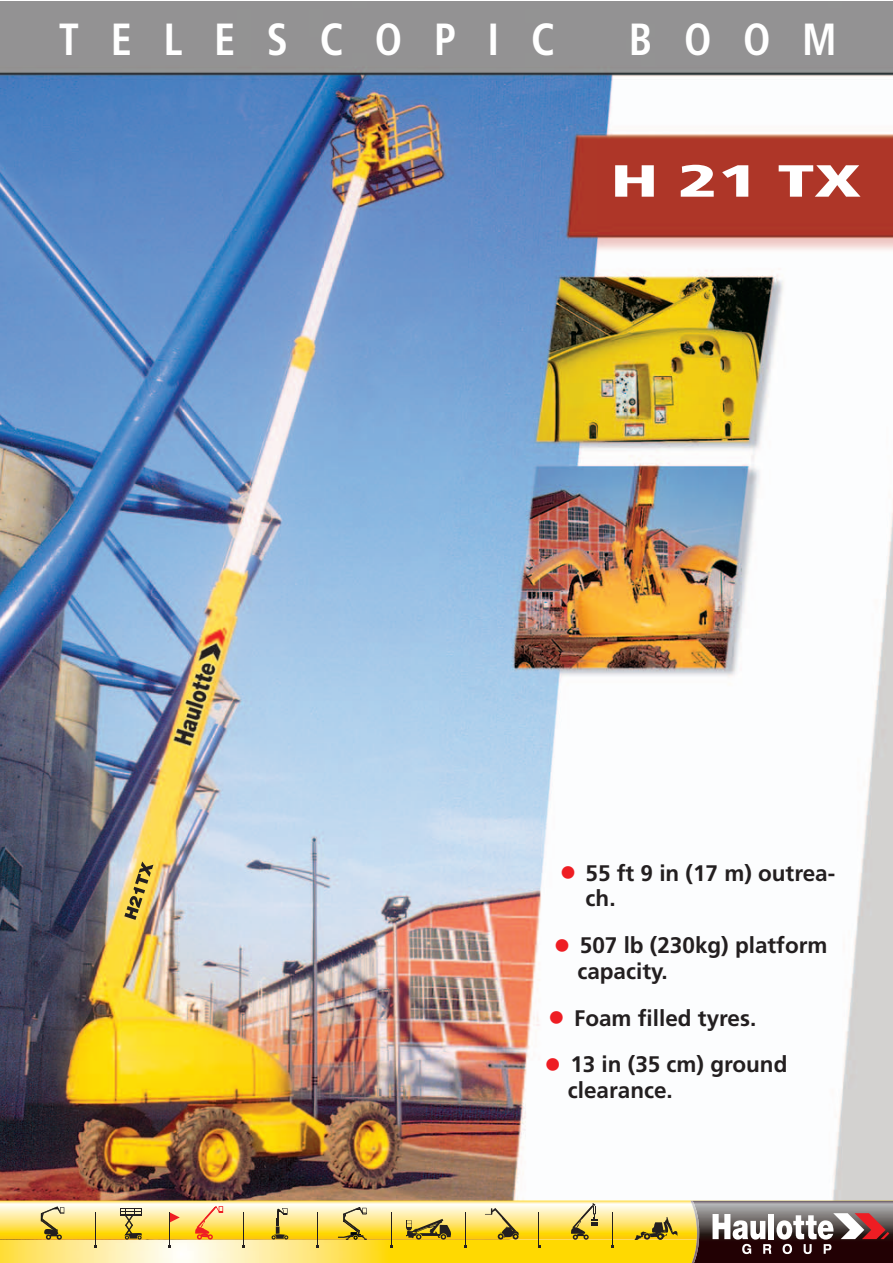
<style>
.page{position:relative;width:893px;height:1263px;background:#fff}
.page>*{position:absolute;margin:0;border:0;box-sizing:border-box;transform-origin:0 0}
.t1{font:700 condensed 45px "Frutiger";letter-spacing:.75em;color:#fff;scale:.94 1}
.t2{font:900 45px "Frutiger";color:#fff;scale:1.45 1}
.t3{font:700 22.5px/25.5px "Frutiger";color:#231f20}
.s1{font-weight:400;font-stretch:condensed;font-size:36px;color:#ee1d23}
</style>
<div class="page">
<img style="left:0;top:1px;width:893px;height:1199px">
<img style="left:124px;top:861px;width:29px;height:59px">
<img style="left:0;top:1239px;width:690px;height:24px">
<img style="left:0;top:1200px;width:893px;height:39px">
<hr style="left:96px;top:1212px;width:1px;height:34px;background:#231f20">
<hr style="left:169px;top:1212px;width:1px;height:34px;background:#231f20">
<hr style="left:243px;top:1212px;width:1px;height:34px;background:#231f20">
<hr style="left:317px;top:1212px;width:1px;height:34px;background:#231f20">
<hr style="left:391px;top:1212px;width:1px;height:34px;background:#231f20">
<hr style="left:539px;top:1212px;width:1px;height:34px;background:#231f20">
<hr style="left:613px;top:1212px;width:1px;height:34px;background:#231f20">
<svg style="left:634px;top:1217px;width:44px;height:23px"></svg>
<hr style="left:465px;top:1212px;width:1px;height:34px;background:#231f20">
<svg style="left:406px;top:1219px;width:45px;height:20px"></svg>
<svg style="left:338px;top:1207px;width:29px;height:33px"></svg>
<svg style="left:272px;top:1208px;width:16px;height:31px"></svg>
<svg style="left:195px;top:1206px;width:28px;height:33px"></svg>
<svg style="left:120px;top:1208px;width:22px;height:31px"></svg>
<svg style="left:485px;top:1208px;width:34px;height:31px"></svg>
<svg style="left:570px;top:1203px;width:28px;height:37px"></svg>
<svg style="left:41px;top:1206px;width:23px;height:34px"></svg>
<svg style="left:170px;top:1212px;width:10px;height:10px"></svg>
<img style="left:698px;top:1201px;width:195px;height:62px">
<img style="left:690px;top:1201px;width:8px;height:62px">
<svg style="left:712px;top:1213px;width:177px;height:41px"></svg>
<h1 class="t1" style="left:59px;top:21px;width:529px">TELESCOPIC</h1>
<h1 class="t1" style="left:629px;top:21px;width:223px">BOOM</h1>
<h1 class="t2" style="left:611px;top:163px;width:174px">H 21 TX</h1>
<p class="t3" style="left:586px;top:862px;width:251px;text-indent:-26px"><span class="s1">•</span> 55 ft 9 in (17 m) outrea&shy;ch.</p>
<p class="t3" style="left:577px;top:934px;width:252px;text-indent:-24px"><span class="s1">•</span> 507 lb (230kg) platform capacity.</p>
<p class="t3" style="left:547px;top:1007px;width:210px"><span class="s1">•</span> Foam filled tyres.</p>
<p class="t3" style="left:568px;top:1053px;width:221px;text-indent:-24px"><span class="s1">•</span> 13 in (35 cm) ground clearance.</p>
</div>
